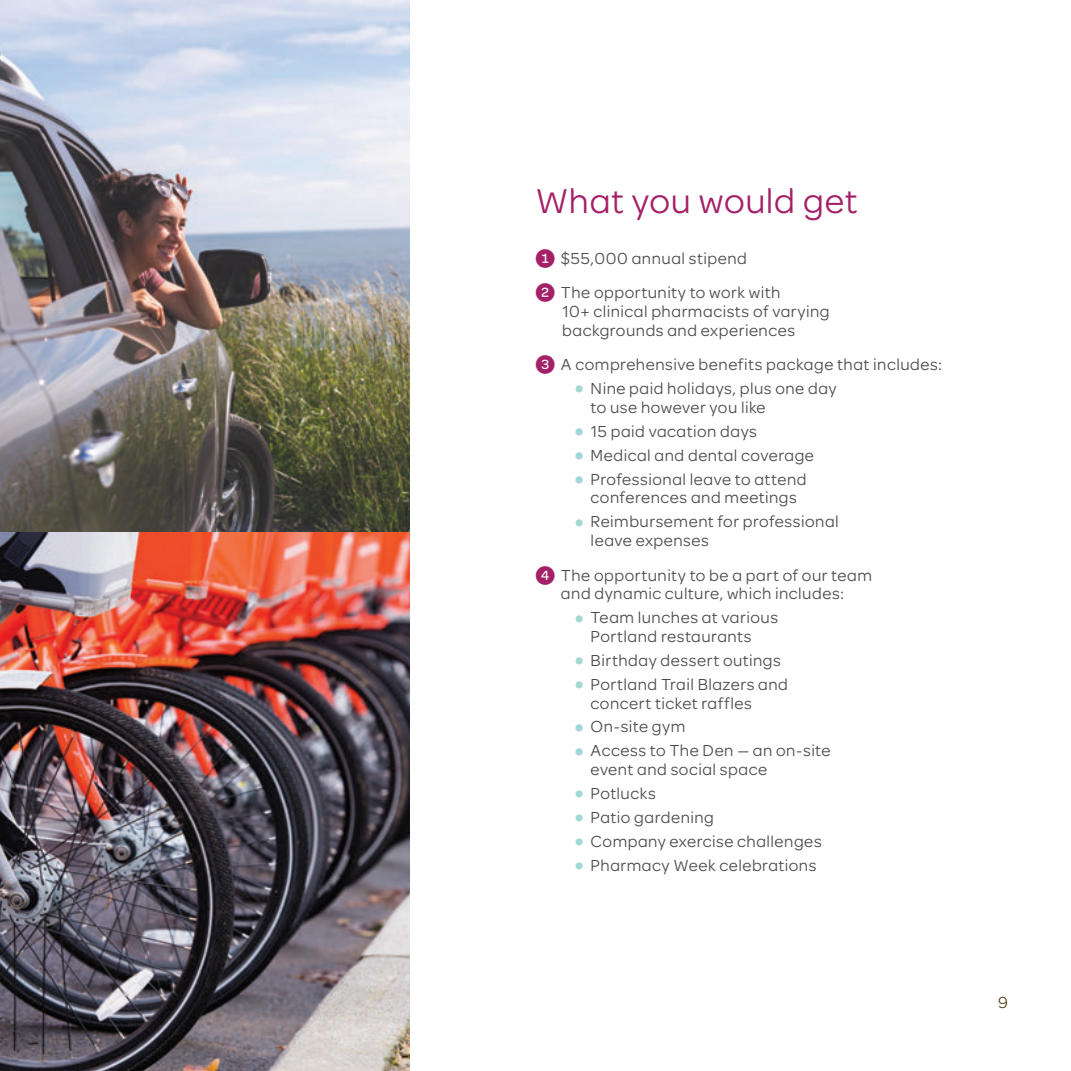
<style>
.page{position:relative;width:1071px;height:1071px;background:#fff}
.page>*{position:absolute;margin:0;border:0;box-sizing:border-box;transform-origin:0 0}
.t1{font:36.75px "Omnes Moda";letter-spacing:.015em;color:#a42067}
.t2{font:17.15px/18.9px "Omnes Moda";letter-spacing:.03em;color:#4b4c4d}
.t3{font:17.15px "Omnes Moda";color:#564218}
.s1{font-size:26.25px;color:#a42067}
.s2{font-weight:700;font-size:24.5px;color:#a3d9d4}
</style>
<div class="page">
<img style="left:1px;top:0;width:409px;height:533px">
<img style="left:1px;top:533px;width:409px;height:538px">
<img style="left:0;top:0;width:1px;height:1071px">
<h1 class="t1" style="left:536px;top:176px;width:323px">What you would get</h1>
<p class="t2" style="left:536px;top:240px;width:246px;line-height:34.6px;text-align:center">$55,000 annual stipend<br><span class="s1">2</span> The opportunity to work with</p>
<p class="t2" style="left:562px;top:301px;width:269px">10+ clinical pharmacists of varying backgrounds and experiences</p>
<p class="t2" style="left:536px;top:354px;width:408px"><span class="s1">3</span> A comprehensive benefits package that includes:</p>
<p class="t2" style="left:591px;top:378px;width:248px;text-indent:-16px"><span class="s2">•</span> Nine paid holidays, plus one day to use however you like</p>
<p class="t2" style="left:575px;top:421px;width:184px"><span class="s2">•</span> 15 paid vacation days</p>
<p class="t2" style="left:575px;top:445px;width:241px"><span class="s2">•</span> Medical and dental coverage</p>
<p class="t2" style="left:575px;top:468px;width:233px;text-align:center"><span class="s2">•</span> Professional leave to attend conferences and meetings</p>
<p class="t2" style="left:591px;top:511px;width:250px;text-indent:-16px"><span class="s2">•</span> Reimbursement for professional leave expenses</p>
<p class="t2" style="left:536px;top:564px;width:338px;text-align:center"><span class="s1">4</span> The opportunity to be a part of our team and dynamic culture, which includes:</p>
<p class="t2" style="left:591px;top:607px;width:189px;text-indent:-16px"><span class="s2">•</span> Team lunches at various<br>Portland restaurants</p>
<p class="t2" style="left:575px;top:650px;width:208px"><span class="s2">•</span> Birthday dessert outings</p>
<p class="t2" style="left:591px;top:674px;width:199px;text-indent:-16px"><span class="s2">•</span> Portland Trail Blazers and concert ticket raffles</p>
<p class="t2" style="left:575px;top:716px;width:112px"><span class="s2">•</span> On-site gym</p>
<p class="t2" style="left:591px;top:740px;width:241px;text-indent:-16px"><span class="s2">•</span> Access to The Den — an on-site event and social space</p>
<p class="t2" style="left:575px;top:783px;width:82px"><span class="s2">•</span> Potlucks</p>
<p class="t2" style="left:575px;top:807px;width:141px"><span class="s2">•</span> Patio gardening</p>
<p class="t2" style="left:575px;top:831px;width:248px"><span class="s2">•</span> Company exercise challenges</p>
<p class="t2" style="left:575px;top:854px;width:243px"><span class="s2">•</span> Pharmacy Week celebrations</p>
<p class="t3" style="left:998px;top:991px;width:11px">9</p>
</div>
